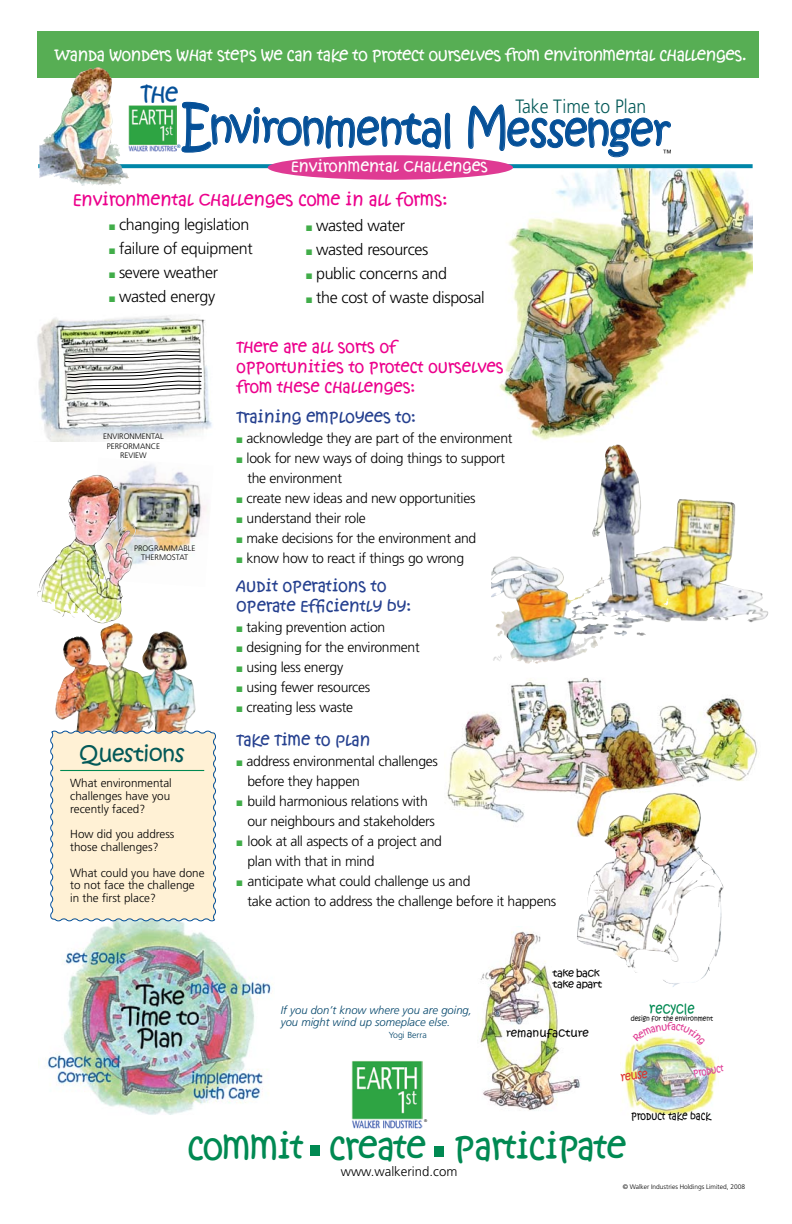
<style>
.page{position:relative;width:792px;height:1224px;background:#fff}
.page>*{position:absolute;margin:0;border:0;box-sizing:border-box;transform-origin:0 0}
.t1{font:44.9px "Kristen ITC";letter-spacing:-.04em;color:#055098;scale:.93 1}
.t2{font:36.3px "Kristen Not So ITC";letter-spacing:-.02em;color:#008952}
.t3{font:24.8px "Kristen Not So ITC";color:#055098}
.t4{font:22px "Kristen ITC";letter-spacing:-.02em;color:#035958}
.t5{font:300 19.3px "Frutiger";color:#035958;scale:.91 1}
.t6{font:18px "Kristen Not So ITC";color:#ec008c}
.t7{font:17px "Kristen Not So ITC";letter-spacing:-.02em;color:#fff}
.t8{font:17px/20.1px "Kristen Not So ITC";color:#25408f}
.t9{font:17px/20.1px "Kristen Not So ITC";color:#ec008c}
.t10{font:16.5px "Kristen ITC";color:#fff}
.t11{font:300 16.1px "Frutiger";letter-spacing:-.02em;color:#000}
.t12{font:16.1px "Kristen Not So ITC";color:#fff}
.t13{font:14.6px "Kristen ITC";color:#008952;scale:.89 1}
.t14{font:300 14px/20px "Frutiger";letter-spacing:-.02em;color:#000}
.t15{font:300 13.2px "Frutiger";color:#000}
.t16{font:12.2px "Kristen ITC";color:#db322e;scale:.89 1}
.t17{font:300 11.7px/12.7px "Frutiger";color:#000}
.t18{font:11.3px "Kristen Not So ITC";color:#000;scale:.89 1}
.t19{font:11.3px "Kristen ITC";color:#000}
.t20{font:italic 300 11.2px/12.5px "Frutiger";color:#04466b}
.t21{font:10.6px/10.6px "Kristen ITC";letter-spacing:-.04em;color:#000}
.t22{font:10.3px "Kristen Not So ITC";color:#df3a93;scale:.89 1}
.t23{font:300 9px "Frutiger";color:#000}
.t24{font:300 8.8px "Frutiger";color:#04466b}
.t25{font:300 8px/9.6px "Frutiger";color:#000;text-align:center}
.t26{font:7px "Kristen ITC";color:#000;scale:.89 1}
.t27{font:300 6.6px "Frutiger";color:#000}
.t28{font:300 5px "Frutiger";color:#055098}
.t29{font:300 3.9px "Frutiger";color:#000}
.s1{font-size:27.2px}
.s2{font-size:57.3px}
.s3{font-size:41.6px}
.s4{font-size:49.5px}
.s5{font-size:47.9px}
.s6{font-size:42.4px}
.s7{font-size:47px}
.s8{color:#41ad49}
.s9{font-size:16.2px}
.s10{font-size:13.5px}
</style>
<div class="page">
<img style="left:55px;top:623px;width:141px;height:107px">
<img style="left:498px;top:168px;width:254px;height:272px">
<img style="left:47px;top:922px;width:225px;height:193px">
<img style="left:37px;top:315px;width:175px;height:126px">
<img style="left:447px;top:678px;width:311px;height:145px">
<svg style="left:50px;top:730px;width:166px;height:192px;background:#f8ecd3"></svg>
<hr style="left:60px;top:770px;width:144px;height:1px;background:#008952">
<svg style="left:181px;top:102px;width:270px;height:51px"></svg>
<svg style="left:468px;top:104px;width:203px;height:54px"></svg>
<img style="left:128px;top:105px;width:48px;height:47px">
<img style="left:352px;top:1061px;width:71px;height:68px">
<div style="left:37px;top:31px;width:722px;height:47px;background:#57ae54"></div>
<div style="left:310px;top:1145px;width:10px;height:10px;background:#008952"></div>
<div style="left:434px;top:1146px;width:10px;height:11px;background:#008952"></div>
<svg style="left:38px;top:164px;width:715px;height:4px;background:#138baa"></svg>
<div style="left:268px;top:155px;width:245px;height:25px;background:#df3a93;border-radius:50%"></div>
<img style="left:480px;top:931px;width:100px;height:180px">
<img style="left:623px;top:1044px;width:94px;height:71px">
<img style="left:126px;top:464px;width:83px;height:110px">
<img style="left:37px;top:475px;width:89px;height:148px">
<img style="left:39px;top:67px;width:58px;height:119px">
<img style="left:586px;top:445px;width:183px;height:184px">
<svg style="left:64px;top:351px;width:136px;height:11px"></svg>
<svg style="left:66px;top:368px;width:136px;height:26px"></svg>
<img style="left:576px;top:792px;width:148px;height:188px">
<svg style="left:633px;top:1033px;width:73px;height:13px"></svg>
<p class="t7" style="left:55px;top:45px;width:694px">WANDA WONDERS WHAT STEPS WE CAN TAKE TO PROTECT OURSELVES FROM ENVIRONMENTAL CHALLENGES.</p>
<p class="t10" style="left:189px;top:53px;width:413px">Wanda wonders how we are part of nature’s cycles.</p>
<h3 class="t3" style="left:141px;top:79px;width:39px"><span class="s1">T</span>HE</h3>
<h3 class="t5" style="left:515px;top:95px;width:145px">Take Time to Plan</h3>
<h1 class="t1" style="left:181px;top:100px;width:528px"><span class="s2">E</span>n<span class="s3">v</span>ironmen<span class="s4">t</span>al <span class="s5">M</span>es<span class="s6">s</span>en<span class="s7">g</span>er</h1>
<p class="t28" style="left:177px;top:143px;width:5px">®</p>
<p class="t23" style="left:663px;top:148px;width:10px">™</p>
<p class="t12" style="left:291px;top:157px;width:198px">ENVIRONMENTAL CHALLENGES</p>
<p class="t6" style="left:73px;top:189px;width:376px">ENVIRONMENTAL CHALLENGES COME IN ALL FORMS:</p>
<p class="t11" style="left:109px;top:216px;width:142px"><span class="s8">■</span> changing legislation</p>
<p class="t11" style="left:109px;top:240px;width:145px"><span class="s8">■</span> failure of equipment</p>
<p class="t11" style="left:109px;top:264px;width:111px"><span class="s8">■</span> severe weather</p>
<p class="t11" style="left:109px;top:288px;width:108px"><span class="s8">■</span> wasted energy</p>
<p class="t9" style="left:237px;top:337px;width:269px">THERE ARE ALL SORTS OF<br>OPPORTUNITIES TO PROTECT OURSELVES<br>FROM THESE CHALLENGES:</p>
<p class="t8" style="left:237px;top:407px;width:181px">TRAINING EMPLOYEES TO:</p>
<p class="t14" style="left:237px;top:428px;width:277px"><span class="s8">■</span> acknowledge they are part of the environment</p>
<p class="t14" style="left:247px;top:448px;width:259px;text-indent:-11px"><span class="s8">■</span> look for new ways of doing things to support the environment</p>
<p class="t14" style="left:237px;top:488px;width:241px"><span class="s8">■</span> create new ideas and new opportunities</p>
<p class="t14" style="left:237px;top:508px;width:131px"><span class="s8">■</span> understand their role</p>
<p class="t14" style="left:237px;top:528px;width:241px"><span class="s8">■</span> make decisions for the environment and</p>
<p class="t14" style="left:237px;top:548px;width:229px"><span class="s8">■</span> know how to react if things go wrong</p>
<p class="t8" style="left:237px;top:577px;width:176px">AUDIT OPERATIONS TO<br>OPERATE EFFICIENTLY BY:</p>
<p class="t14" style="left:237px;top:617px;width:150px"><span class="s8">■</span> taking prevention action</p>
<p class="t14" style="left:237px;top:637px;width:185px"><span class="s8">■</span> designing for the environment</p>
<p class="t14" style="left:237px;top:657px;width:108px"><span class="s8">■</span> using less energy</p>
<p class="t14" style="left:237px;top:677px;width:135px"><span class="s8">■</span> using fewer resources</p>
<p class="t14" style="left:237px;top:697px;width:118px"><span class="s8">■</span> creating less waste</p>
<p class="t8" style="left:237px;top:731px;width:135px">TAKE TIME TO PLAN</p>
<p class="t14" style="left:247px;top:752px;width:192px;text-indent:-11px"><span class="s8">■</span> address environmental challenges before they happen</p>
<p class="t14" style="left:247px;top:792px;width:189px;text-indent:-11px"><span class="s8">■</span> build harmonious relations with our neighbours and stakeholders</p>
<p class="t14" style="left:247px;top:832px;width:196px;text-indent:-11px"><span class="s8">■</span> look at all aspects of a project and plan with that in mind</p>
<p class="t14" style="left:247px;top:872px;width:311px;text-indent:-11px"><span class="s8">■</span> anticipate what could challenge us and<br>take action to address the challenge before it happens</p>
<p class="t11" style="left:306px;top:216px;width:101px"><span class="s8">■</span> wasted water</p>
<p class="t11" style="left:306px;top:240px;width:124px"><span class="s8">■</span> wasted resources</p>
<p class="t11" style="left:306px;top:264px;width:143px"><span class="s8">■</span> public concerns and</p>
<p class="t11" style="left:306px;top:288px;width:180px"><span class="s8">■</span> the cost of waste disposal</p>
<p class="t25" style="left:103px;top:432px;width:62px">ENVIRONMENTAL<br>PERFORMANCE<br>REVIEW</p>
<p class="t25" style="left:134px;top:543px;width:63px">PROGRAMMABLE<br>THERMOSTAT</p>
<h3 class="t4" style="left:80px;top:739px;width:107px">Questions</h3>
<p class="t17" style="left:70px;top:777px;width:103px">What environmental challenges have you recently faced?</p>
<p class="t17" style="left:70px;top:828px;width:106px">How did you address those challenges?</p>
<p class="t17" style="left:70px;top:866px;width:136px">What could you have done to not face the challenge in the first place?</p>
<p class="t20" style="left:281px;top:1004px;width:193px">If you don’t know where you are going, you might wind up someplace else.</p>
<p class="t24" style="left:389px;top:1030px;width:40px">Yogi Berra</p>
<p class="t29" style="left:424px;top:1119px;width:5px">®</p>
<p class="t21" style="left:553px;top:968px;width:51px">take back take apart</p>
<p class="t19" style="left:506px;top:1025px;width:84px">remanufacture</p>
<p class="t13" style="left:649px;top:999px;width:53px"><span class="s9">r</span>ecycle</p>
<p class="t26" style="left:631px;top:1014px;width:94px">design for the environment</p>
<p class="t16" style="left:619px;top:1069px;width:32px;rotate:-7deg"><span class="s10">r</span>euse</p>
<p class="t22" style="left:692px;top:1068px;width:36px;rotate:-11deg">PRODUCT</p>
<p class="t18" style="left:631px;top:1109px;width:91px">PRODUCT TAKE BACK</p>
<h2 class="t2" style="left:187px;top:1126px;width:440px">COMMIT CREATE PARTICIPATE</h2>
<p class="t15" style="left:341px;top:1164px;width:118px">www.walkerind.com</p>
<p class="t27" style="left:623px;top:1183px;width:124px">© Walker Industries Holdings Limited, 2008</p>
</div>
